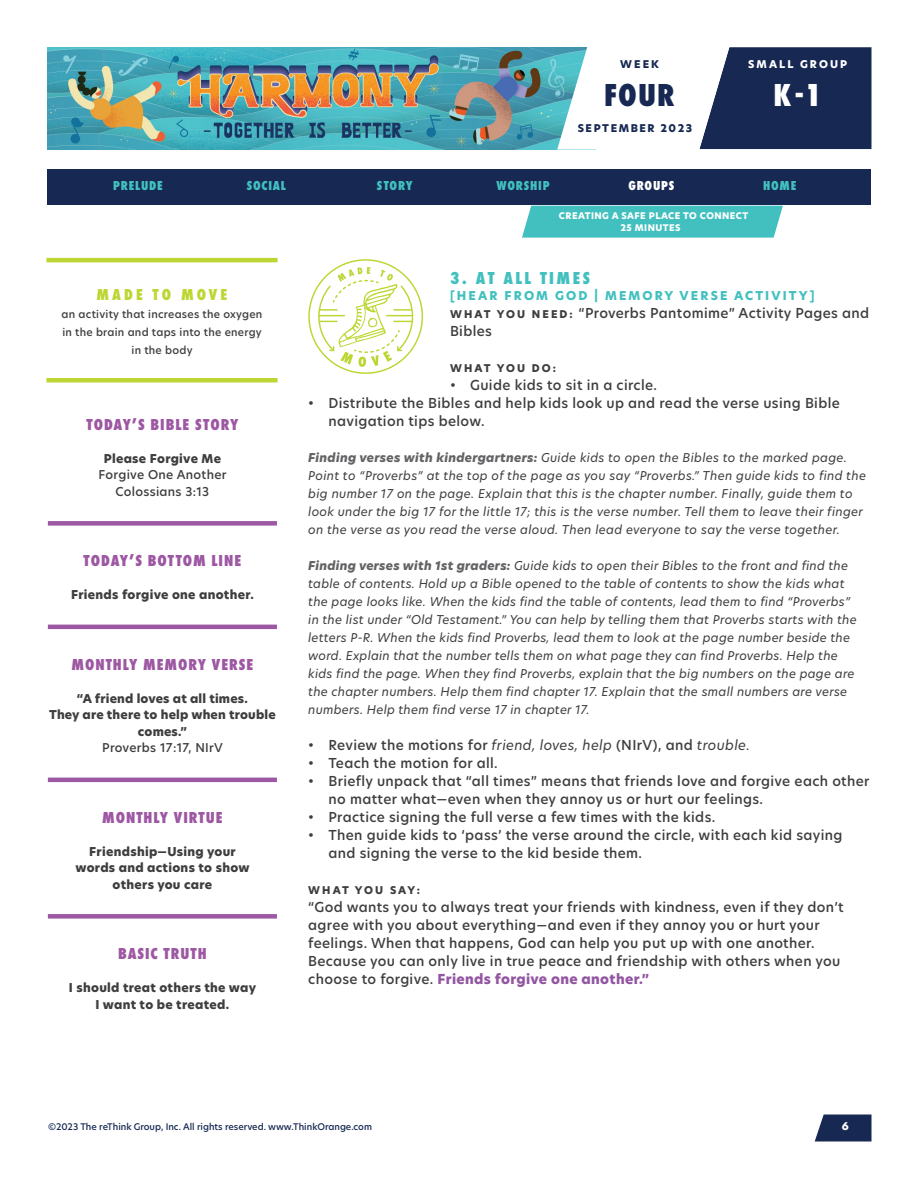
<style>
.page{position:relative;width:918px;height:1188px;background:#fff}
.page>*{position:absolute;margin:0;border:0;box-sizing:border-box;transform-origin:0 0}
.t1{font:800 33px "Futura PT Cond";color:#172953}
.t2{font:800 33px "Futura PT Cond";color:#fff}
.Paragraph_Style_1{font:800 18px "Futura PT Cond";letter-spacing:.135em;color:#42c0bf}
.t3{font:800 16.5px "Futura PT Cond";letter-spacing:.06em;color:#9d57a3}
.t4{font:800 16.5px "Futura PT Cond";letter-spacing:.185em;color:#bed633}
.Paragraph_Style_1-2{font:500 13.5px/18px "New Hero";letter-spacing:.025em;color:#3e3e3f}
.t5{font:800 13.5px "Futura PT Cond";letter-spacing:.06em;color:#42c0bf}
.t6{font:800 13.5px "Futura PT Cond";letter-spacing:.06em;color:#fff}
.Paragraph_Style_1-3{font:italic 12px/18px "New Hero";letter-spacing:.02em;color:#3e3e3f}
.t7{font:800 12px/16.5px "New Hero";letter-spacing:.025em;color:#3e3e3f;text-align:center}
.t8{font:500 12px/16.5px "New Hero";letter-spacing:.025em;color:#3e3e3f;text-align:center}
.Paragraph_Style_1-4{font:800 12px "New Hero";letter-spacing:.175em;color:#42c0bf}
.t9{font:500 10.5px/18px "New Hero";letter-spacing:.025em;color:#3e3e3f;text-align:center}
.t10{font:800 10.5px "New Hero";letter-spacing:.15em;color:#172953}
.t11{font:800 10.5px "New Hero";letter-spacing:.2em;color:#fff}
.Paragraph_Style_1-5{font:800 10.5px "New Hero";letter-spacing:.18em;color:#3e3e3f}
.Paragraph_Style_1-6{font:800 10.5px "New Hero";letter-spacing:.2em;color:#3e3e3f}
.t12{font:500 9px "New Hero";color:#172953}
.t13{font:800 9px/12px "New Hero";letter-spacing:.05em;color:#fff}
.s1{font-weight:800;font-size:10.5px}
.s2{font-weight:800;color:#636366}
.s3{font-weight:400;font-style:italic}
.s4{font-weight:800;color:#9255a2}
</style>
<div class="page">
<img style="left:47px;top:47px;width:510px;height:102px">
<svg style="left:815px;top:1114px;width:57px;height:28px;background:#314166"></svg>
<svg style="left:557px;top:47px;width:315px;height:103px"></svg>
<div style="left:48px;top:521px;width:229px;height:5px;background:#9d57a3"></div>
<hr style="left:48px;top:625px;width:229px;height:4px;background:#9d57a3">
<hr style="left:48px;top:778px;width:229px;height:4px;background:#9d57a3">
<div style="left:48px;top:914px;width:229px;height:5px;background:#9d57a3"></div>
<svg style="left:308px;top:259px;width:115px;height:115px"></svg>
<div style="left:522px;top:206px;width:261px;height:32px;background:#42c0bf"></div>
<div style="left:47px;top:170px;width:824px;height:36px;background:#172953"></div>
<hr style="left:46px;top:378px;width:232px;height:4px;background:#bed633">
<hr style="left:46px;top:258px;width:232px;height:4px;background:#bed633">
<p class="t10" style="left:620px;top:57px;width:40px">WEEK</p>
<h1 class="t1" style="left:604px;top:76px;width:72px">FOUR</h1>
<p class="t10" style="left:578px;top:121px;width:116px">SEPTEMBER 2023</p>
<p class="t11" style="left:748px;top:57px;width:101px">SMALL GROUP</p>
<h1 class="t2" style="left:774px;top:76px;width:49px">K-1</h1>
<p class="t5" style="left:113px;top:177px;width:51px">PRELUDE</p>
<p class="t5" style="left:247px;top:177px;width:41px">SOCIAL</p>
<p class="t5" style="left:377px;top:177px;width:37px">STORY</p>
<p class="t5" style="left:497px;top:177px;width:55px">WORSHIP</p>
<p class="t6" style="left:628px;top:177px;width:47px">GROUPS</p>
<p class="t5" style="left:763px;top:177px;width:35px">HOME</p>
<h3 class="t4" style="left:97px;top:285px;width:132px">MADE TO MOVE</h3>
<p class="t9" style="left:62px;top:305px;width:202px">an activity that increases the oxygen in the brain and taps into the energy in the body</p>
<h3 class="t3" style="left:86px;top:414px;width:153px">TODAY’S BIBLE STORY</h3>
<p class="t7" style="left:104px;top:450px;width:119px">Please Forgive Me</p>
<p class="t8" style="left:99px;top:466px;width:130px">Forgive One Another<br>Colossians 3:13</p>
<h3 class="t3" style="left:84px;top:551px;width:159px">TODAY’S BOTTOM LINE</h3>
<p class="t7" style="left:71px;top:587px;width:184px">Friends forgive one another.</p>
<h3 class="t3" style="left:71px;top:654px;width:183px">MONTHLY MEMORY VERSE</h3>
<p class="t7" style="left:49px;top:690px;width:228px">“A friend loves at all times.<br>They are there to help when trouble comes.”</p>
<p class="t8" style="left:102px;top:739px;width:122px">Proverbs 17:17, NIrV</p>
<h3 class="t3" style="left:102px;top:807px;width:122px">MONTHLY VIRTUE</h3>
<p class="t7" style="left:76px;top:843px;width:176px">Friendship—Using your words and actions to show others you care</p>
<h3 class="t3" style="left:118px;top:944px;width:90px">BASIC TRUTH</h3>
<p class="t7" style="left:69px;top:980px;width:189px">I should treat others the way<br>I want to be treated.</p>
<p class="t13" style="left:620px;top:210px;width:129px;text-indent:-61px">CREATING A SAFE PLACE TO CONNECT<br>25 MINUTES</p>
<p class="Paragraph_Style_1" style="left:450px;top:267px;width:141px">3. AT ALL TIMES</p>
<p class="Paragraph_Style_1-4" style="left:450px;top:288px;width:366px">[HEAR FROM GOD | MEMORY VERSE ACTIVITY]</p>
<p class="Paragraph_Style_1-2" style="left:450px;top:304px;width:421px"><span class="s1">W H AT YO U N E E D :</span> “Proverbs Pantomime” Activity Pages and<br>Bibles</p>
<p class="Paragraph_Style_1-6" style="left:450px;top:361px;width:108px">WHAT YOU DO:</p>
<p class="Paragraph_Style_1-2" style="left:450px;top:376px;width:208px">• Guide kids to sit in a circle.</p>
<p class="Paragraph_Style_1-2" style="left:328px;top:394px;width:513px;text-indent:-20px">• Distribute the Bibles and help kids look up and read the verse using Bible navigation tips below.</p>
<p class="Paragraph_Style_1-3" style="left:308px;top:449px;width:559px"><span class="s2">Finding verses with kindergartners:</span> Guide kids to open the Bibles to the marked page.<br>Point to “Proverbs” at the top of the page as you say “Proverbs.” Then guide kids to find the big number 17 on the page. Explain that this is the chapter number. Finally, guide them to look under the big 17 for the little 17; this is the verse number. Tell them to leave their finger on the verse as you read the verse aloud. Then lead everyone to say the verse together.</p>
<p class="Paragraph_Style_1-3" style="left:308px;top:557px;width:550px"><span class="s2">Finding verses with 1st graders:</span> Guide kids to open their Bibles to the front and find the table of contents. Hold up a Bible opened to the table of contents to show the kids what the page looks like. When the kids find the table of contents, lead them to find “Proverbs” in the list under “Old Testament.” You can help by telling them that Proverbs starts with the letters P-R. When the kids find Proverbs, lead them to look at the page number beside the word. Explain that the number tells them on what page they can find Proverbs. Help the kids find the page. When they find Proverbs, explain that the big numbers on the page are the chapter numbers. Help them find chapter 17. Explain that the small numbers are verse numbers. Help them find verse 17 in chapter 17.</p>
<p class="Paragraph_Style_1-2" style="left:308px;top:736px;width:443px">• Review the motions for <span class="s3">friend, loves, help</span> (NIrV), and <span class="s3">trouble.</span></p>
<p class="Paragraph_Style_1-2" style="left:308px;top:754px;width:191px">• Teach the motion for all.</p>
<p class="Paragraph_Style_1-2" style="left:329px;top:772px;width:543px;text-indent:-20px">• Briefly unpack that “all times” means that friends love and forgive each other no matter what—even when they annoy us or hurt our feelings.</p>
<p class="Paragraph_Style_1-2" style="left:308px;top:808px;width:409px">• Practice signing the full verse a few times with the kids.</p>
<p class="Paragraph_Style_1-2" style="left:329px;top:826px;width:515px;text-indent:-20px">• Then guide kids to ‘pass’ the verse around the circle, with each kid saying and signing the verse to the kid beside them.</p>
<p class="Paragraph_Style_1-5" style="left:308px;top:883px;width:113px">WHAT YOU SAY:</p>
<p class="Paragraph_Style_1-2" style="left:308px;top:898px;width:537px">“God wants you to always treat your friends with kindness, even if they don’t agree with you about everything—and even if they annoy you or hurt your feelings. When that happens, God can help you put up with one another.<br>Because you can only live in true peace and friendship with others when you choose to forgive. <span class="s4">Friends forgive one another.”</span></p>
<p class="t12" style="left:48px;top:1120px;width:326px">©2023 The reThink Group, Inc. All rights reserved. www.ThinkOrange.com</p>
<p class="t11" style="left:842px;top:1118px;width:8px">6</p>
</div>
